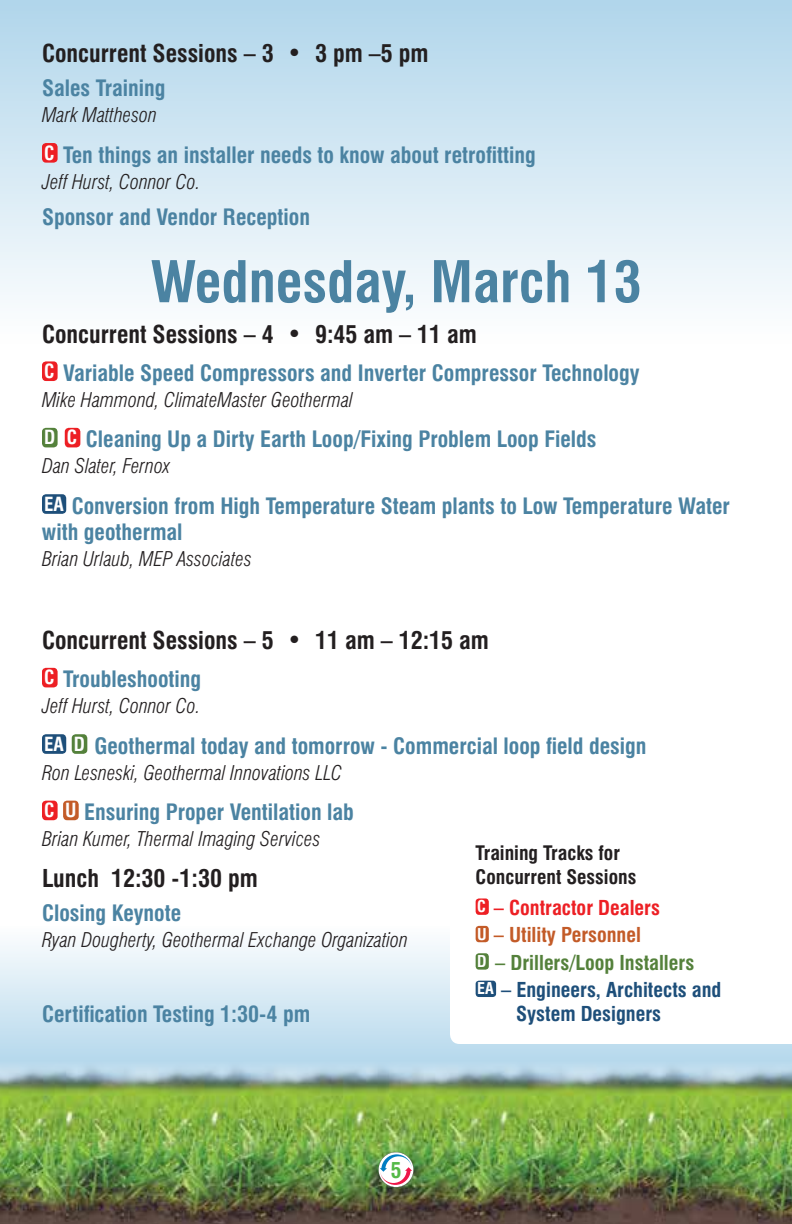
<style>
.page{position:relative;width:792px;height:1224px;background:#fff}
.page>*{position:absolute;margin:0;border:0;box-sizing:border-box;transform-origin:0 0}
.t1{font:700 condensed 56px "Swiss 721 BT";color:#4b83a2}
.t2{font:700 condensed 24px "Swiss 721 BT";color:#231f20}
.t3{font:700 condensed 22px/26.4px "Swiss 721 BT";color:#4b83a2}
.t4{font:700 condensed 21.4px "Swiss 721 BT";color:#54b948}
.t5{font:italic 300 condensed 20px "Swiss 721 BT";color:#231f20}
.t6{font:700 condensed 20px/27.4px "Swiss 721 BT";color:#54813b}
.t7{font:700 condensed 20px "Swiss 721 BT";color:#1e4f7a}
.t8{font:700 condensed 19.4px/24px "Swiss 721 BT";color:#231f20}
.s1{font-size:26px}
.s2{font-size:19px;color:#fff}
.s3{font-size:15.8px;color:#fff}
.s4{color:#ed1f24}
.s5{color:#c35b28}
.s6{color:#1e4f7a}
</style>
<div class="page">
<div style="left:0;top:0;width:792px;height:343px;background:linear-gradient(to bottom,#b0d5eb,#fefefe)"></div>
<svg style="left:0;top:943px;width:450px;height:84px;background:#deedf6"></svg>
<img style="left:0;top:1027px;width:792px;height:197px">
<svg style="left:378px;top:1152px;width:36px;height:35px"></svg>
<svg style="left:450px;top:898px;width:342px;height:146px"></svg>
<div style="left:42px;top:143px;width:16px;height:20px;background:#ed1f24;border-radius:4px"></div>
<div style="left:42px;top:361px;width:16px;height:20px;background:#ed1f24;border-radius:4px"></div>
<div style="left:42px;top:428px;width:16px;height:19px;background:#54813b;border-radius:4px"></div>
<div style="left:65px;top:428px;width:15px;height:19px;background:#ed1f24;border-radius:4px"></div>
<div style="left:42px;top:494px;width:24px;height:20px;background:#1e4f7a;border-radius:4px"></div>
<div style="left:42px;top:668px;width:16px;height:19px;background:#ed1f24;border-radius:4px"></div>
<div style="left:42px;top:734px;width:24px;height:20px;background:#1e4f7a;border-radius:4px"></div>
<div style="left:72px;top:734px;width:15px;height:20px;background:#54813b;border-radius:4px"></div>
<div style="left:42px;top:801px;width:16px;height:19px;background:#ed1f24;border-radius:4px"></div>
<div style="left:63px;top:801px;width:16px;height:19px;background:#c35b28;border-radius:4px"></div>
<div style="left:476px;top:898px;width:13px;height:17px;background:#ed1f24;border-radius:3px"></div>
<div style="left:476px;top:926px;width:13px;height:16px;background:#c35b28;border-radius:3px"></div>
<div style="left:476px;top:953px;width:13px;height:17px;background:#54813b;border-radius:3px"></div>
<div style="left:476px;top:981px;width:20px;height:16px;background:#1e4f7a;border-radius:3px"></div>
<p class="t2" style="left:42px;top:39px;width:388px">Concurrent Sessions – 3 <span class="s1">•</span> 3 pm –5 pm</p>
<p class="t3" style="left:42px;top:75px;width:125px">Sales Training</p>
<p class="t5" style="left:42px;top:103px;width:116px">Mark Mattheson</p>
<p class="t3" style="left:44px;top:141px;width:493px"><span class="s2">C</span> Ten things an installer needs to know about retrofitting</p>
<p class="t5" style="left:42px;top:169px;width:160px">Jeff Hurst, Connor Co.</p>
<p class="t3" style="left:42px;top:204px;width:270px">Sponsor and Vendor Reception</p>
<h1 class="t1" style="left:151px;top:248px;width:492px">Wednesday, March 13</h1>
<p class="t2" style="left:42px;top:320px;width:436px">Concurrent Sessions – 4 <span class="s1">•</span> 9:45 am – 11 am</p>
<p class="t3" style="left:44px;top:360px;width:597px"><span class="s2">C</span> Variable Speed Compressors and Inverter Compressor Technology</p>
<p class="t5" style="left:42px;top:388px;width:313px">Mike Hammond, ClimateMaster Geothermal</p>
<p class="t3" style="left:44px;top:426px;width:554px"><span class="s2">D C</span> Cleaning Up a Dirty Earth Loop/Fixing Problem Loop Fields</p>
<p class="t5" style="left:42px;top:454px;width:130px">Dan Slater, Fernox</p>
<p class="t3" style="left:42px;top:493px;width:690px"><span class="s2">EA</span> Conversion from High Temperature Steam plants to Low Temperature Water with geothermal</p>
<p class="t5" style="left:42px;top:547px;width:211px">Brian Urlaub, MEP Associates</p>
<p class="t2" style="left:42px;top:626px;width:448px">Concurrent Sessions – 5 <span class="s1">•</span> 11 am – 12:15 am</p>
<p class="t3" style="left:44px;top:666px;width:159px"><span class="s2">C</span> Troubleshooting</p>
<p class="t5" style="left:42px;top:694px;width:160px">Jeff Hurst, Connor Co.</p>
<p class="t3" style="left:44px;top:733px;width:604px"><span class="s2">EA D</span> Geothermal today and tomorrow - Commercial loop field design</p>
<p class="t5" style="left:42px;top:761px;width:302px">Ron Lesneski, Geothermal Innovations LLC</p>
<p class="t3" style="left:44px;top:799px;width:311px"><span class="s2">C U</span> Ensuring Proper Ventilation lab</p>
<p class="t5" style="left:42px;top:827px;width:280px">Brian Kumer, Thermal Imaging Services</p>
<p class="t2" style="left:42px;top:864px;width:217px">Lunch 12:30 -1:30 pm</p>
<p class="t3" style="left:42px;top:900px;width:141px">Closing Keynote</p>
<p class="t5" style="left:42px;top:928px;width:368px">Ryan Dougherty, Geothermal Exchange Organization</p>
<p class="t8" style="left:476px;top:841px;width:162px">Training Tracks for<br>Concurrent Sessions</p>
<p class="t6" style="left:477px;top:894px;width:246px"><span class="s3">C</span> <span class="s4">– Contractor Dealers<br></span><span class="s3">U</span> <span class="s5">– Utility Personnel<br></span><span class="s3">D</span> – Drillers/Loop Installers<br><span class="s3">EA</span> <span class="s6">– Engineers, Architects and</span></p>
<p class="t7" style="left:516px;top:1002px;width:147px">System Designers</p>
<p class="t3" style="left:42px;top:1001px;width:270px">Certification Testing 1:30-4 pm</p>
<p class="t4" style="left:391px;top:1157px;width:12px">5</p>
</div>
